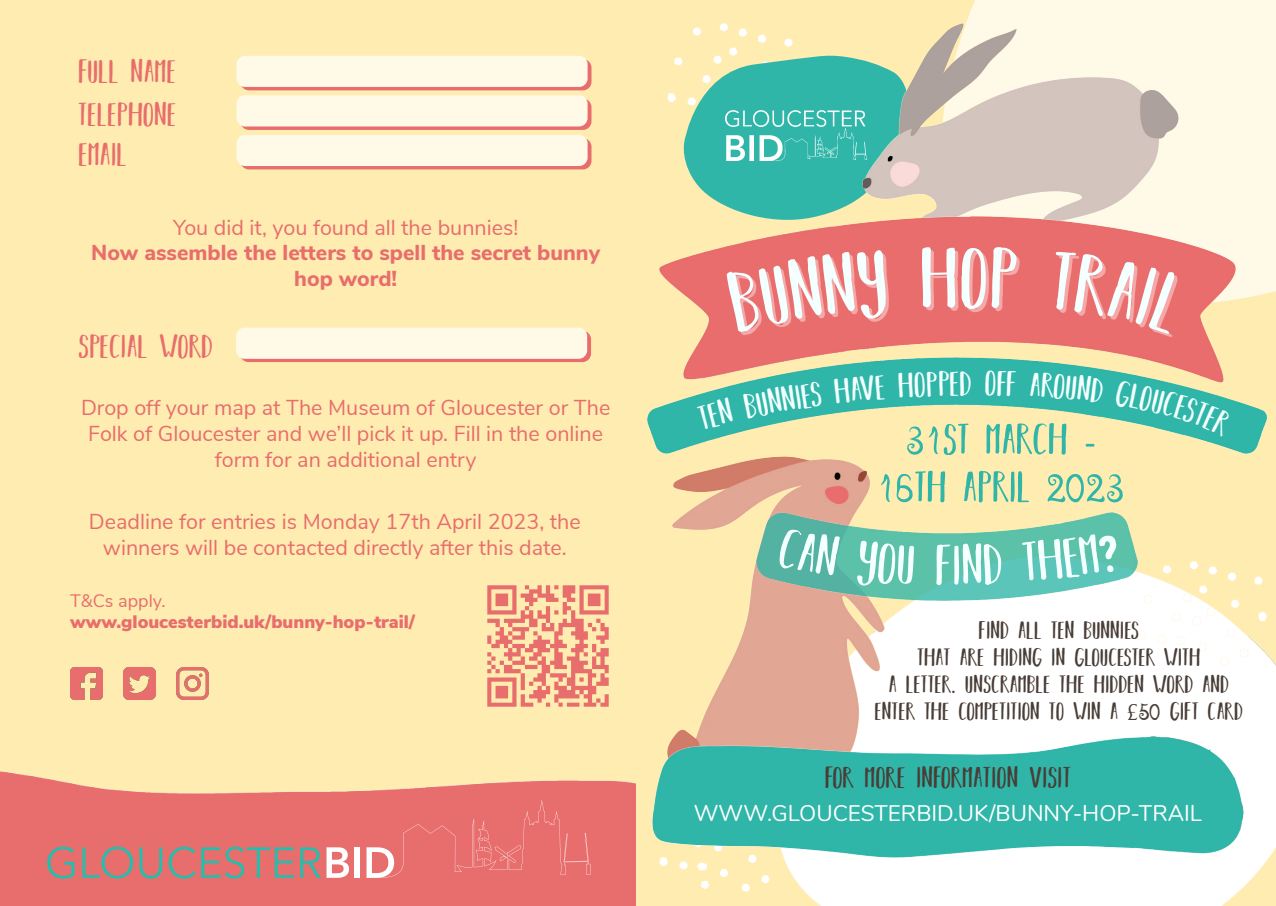
<style>
.page{position:relative;width:1276px;height:906px;background:#fff}
.page>*{position:absolute;margin:0;border:0;box-sizing:border-box;transform-origin:0 0}
.t1{font:76.8px "BEARHUGSBYRATTICSASSIN";color:#f4ffff}
.t2{font:51.15px "BEARHUGSBYRATTICSASSIN";color:#f4ffff}
.t3{font:29.85px "BEARHUGSBYRATTICSASSIN";color:#e86d6d}
.t4{font:27px "BEARHUGSBYRATTICSASSIN";color:#493d37}
.t5{font:22.5px "BEARHUGSBYRATTICSASSIN";color:#493d37}
.t6{font:22.5px "Nunito";color:#fff}
.t7{font:21.45px/25.8px "Nunito Sans";color:#e86d6d;text-align:center}
.t8{font:800 21.45px/25.8px "Nunito Sans";color:#e86d6d;text-align:center}
.t9{font:900 18px "Nunito Sans";color:#e86d6d}
.t10{font:18px "Nunito Sans";color:#e86d6d}
.s1{font-family:"Montserrat"}
.s2{font-family:"Angelova";color:#fff}
</style>
<div class="page">
<div style="left:0;top:0;width:1275px;height:906px;background:#ffecb0"></div>
<img style="left:667px;top:24px;width:126px;height:79px">
<svg style="left:679px;top:54px;width:131px;height:163px"></svg>
<svg style="left:810px;top:0;width:466px;height:338px;fill:#fff9e7"></svg>
<img style="left:725px;top:110px;width:137px;height:50px">
<img style="left:862px;top:24px;width:316px;height:193px">
<img style="left:659px;top:217px;width:576px;height:140px">
<div style="left:240px;top:59px;width:351px;height:31px;background:#e86d6d;border-radius:9px"></div>
<div style="left:240px;top:138px;width:351px;height:31px;background:#e86d6d;border-radius:9px"></div>
<div style="left:240px;top:99px;width:351px;height:31px;background:linear-gradient(to right,#e86f6e,#e86d6e);border-radius:9px"></div>
<img style="left:70px;top:667px;width:32px;height:32px">
<img style="left:123px;top:667px;width:32px;height:32px">
<img style="left:176px;top:667px;width:32px;height:32px">
<div style="left:240px;top:331px;width:351px;height:31px;background:#e86d6d;border-radius:9px"></div>
<div style="left:236px;top:327px;width:351px;height:32px;background:#fff9e7;border-radius:9px"></div>
<div style="left:236px;top:56px;width:351px;height:31px;background:#fff9e7;border-radius:9px"></div>
<div style="left:236px;top:135px;width:351px;height:31px;background:#fff9e7;border-radius:9px"></div>
<div style="left:236px;top:95px;width:351px;height:31px;background:#fff9e7;border-radius:9px"></div>
<img style="left:487px;top:585px;width:122px;height:122px">
<div style="left:788px;top:556px;width:488px;height:350px;background:#fff"></div>
<img style="left:672px;top:457px;width:212px;height:279px">
<img style="left:659px;top:857px;width:129px;height:34px">
<img style="left:1137px;top:562px;width:129px;height:104px">
<img style="left:652px;top:736px;width:591px;height:121px">
<img style="left:647px;top:357px;width:619px;height:96px">
<img style="left:757px;top:512px;width:380px;height:89px">
<svg style="left:907px;top:423px;width:187px;height:32px"></svg>
<svg style="left:880px;top:471px;width:242px;height:31px"></svg>
<img style="left:0;top:771px;width:636px;height:135px">
<svg style="left:47px;top:846px;width:27px;height:32px"></svg>
<svg style="left:82px;top:846px;width:51px;height:32px"></svg>
<svg style="left:139px;top:847px;width:23px;height:31px"></svg>
<svg style="left:168px;top:846px;width:126px;height:32px"></svg>
<svg style="left:300px;top:847px;width:49px;height:31px"></svg>
<div style="left:354px;top:847px;width:6px;height:31px;background:#fff"></div>
<svg style="left:366px;top:800px;width:225px;height:78px"></svg>
<div style="left:725px;top:249px;width:163px;height:84px;background:#e96d6d"></div>
<div style="left:921px;top:245px;width:36px;height:63px;background:#e96d6d"></div>
<div style="left:991px;top:246px;width:26px;height:63px;background:#e96d6d"></div>
<div style="left:1050px;top:250px;width:138px;height:85px;background:#e96d6d"></div>
<svg style="left:697px;top:397px;width:36px;height:33px"></svg>
<div style="left:742px;top:382px;width:80px;height:37px;background:#2fb6a8"></div>
<svg style="left:834px;top:375px;width:51px;height:29px"></svg>
<div style="left:898px;top:370px;width:73px;height:28px;background:#2fb6a8"></div>
<svg style="left:985px;top:370px;width:31px;height:26px"></svg>
<div style="left:1030px;top:372px;width:74px;height:31px;background:#2fb6a8"></div>
<svg style="left:1115px;top:380px;width:118px;height:57px"></svg>
<div style="left:777px;top:527px;width:63px;height:49px;background:#54b2a3"></div>
<div style="left:856px;top:539px;width:58px;height:47px;background:#5bc1a9"></div>
<svg style="left:954px;top:542px;width:48px;height:43px"></svg>
<svg style="left:1022px;top:533px;width:98px;height:48px"></svg>
<p class="t3" style="left:78px;top:59px;width:99px">FULL NAME</p>
<p class="t3" style="left:78px;top:102px;width:100px">TELEPHONE</p>
<p class="t3" style="left:78px;top:142px;width:50px">EMAIL</p>
<p class="t7" style="left:173px;top:213px;width:347px">You did it, you found all the bunnies!</p>
<p class="t8" style="left:91px;top:239px;width:510px">Now assemble the letters to spell the secret bunny hop word!</p>
<p class="t3" style="left:78px;top:334px;width:136px">SPECIAL WORD</p>
<p class="t7" style="left:81px;top:394px;width:531px">Drop off your map at The Museum of Gloucester or The<br>Folk of Gloucester and we’ll pick it up. Fill in the online form for an additional entry</p>
<p class="t7" style="left:89px;top:507px;width:493px">Deadline for entries is Monday 17th April 2023, the winners will be contacted directly after this date.</p>
<p class="t10" style="left:70px;top:587px;width:97px">T&amp;Cs apply.</p>
<p class="t9" style="left:70px;top:609px;width:346px">www.gloucesterbid.uk/bunny-hop-trail/</p>
<p class="t1" style="left:959px;top:245px;width:31px">O</p>
<p class="t2" style="left:935px;top:544px;width:18px">F</p>
<p class="t5" style="left:978px;top:620px;width:162px">FIND ALL TEN BUNNIES</p>
<p class="t5" style="left:917px;top:647px;width:285px">THAT ARE HIDING IN GLOUCESTER WITH</p>
<p class="t5" style="left:888px;top:674px;width:342px">A LETTER<span class="s1">.</span> UNSCRAMBLE THE HIDDEN WORD AND</p>
<p class="t5" style="left:874px;top:701px;width:370px">ENTER THE COMPETITION TO WIN A <span class="s2">£50</span> GIFT CARD</p>
<p class="t4" style="left:825px;top:766px;width:248px">FOR MORE INFORMATION VISIT</p>
<p class="t6" style="left:694px;top:796px;width:510px">WWW.GLOUCESTERBID.UK/BUNNY-HOP-TRAIL</p>
</div>
